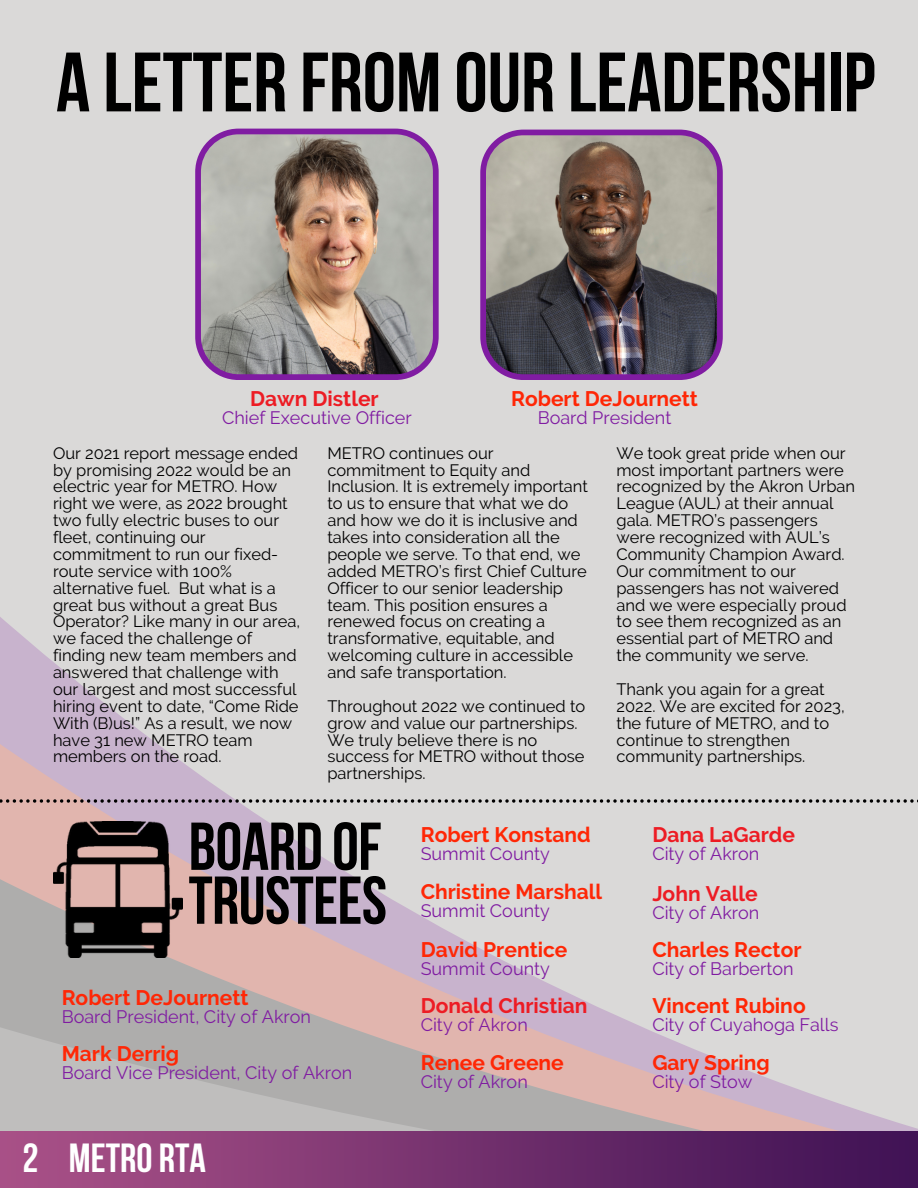
<style>
.page{position:relative;width:918px;height:1188px;background:#fff}
.page>*{position:absolute;margin:0;border:0;box-sizing:border-box;transform-origin:0 0}
.t1{font:700 84px "Bebas Neue";color:#000}
.t2{font:700 67.5px/54px "Bebas Neue";letter-spacing:-.01em;color:#000}
.t3{font:700 40.5px "Bebas Neue";color:#fff}
.t4{font:700 21px "Raleway";color:#ff2706}
.t5{font:700 21px "Raleway";color:#ed1c24}
.t6{font:18px "Raleway";color:#801ca2}
.t7{font:16.5px/16.8px "Raleway";color:#000}
</style>
<div class="page">
<div style="left:0;top:0;width:918px;height:130px;background:#dad9d8"></div>
<div style="left:0;top:130px;width:918px;height:303px;background:#dad9d8"></div>
<div style="left:0;top:433px;width:918px;height:333px;background:#dad9d8"></div>
<svg style="left:0;top:766px;width:918px;height:366px;background:#cec4c6"></svg>
<svg style="left:0;top:799px;width:918px;height:4px;background:#8f8a8c"></svg>
<img style="left:53px;top:822px;width:129px;height:136px">
<svg style="left:195px;top:129px;width:244px;height:251px;background:#a59293"></svg>
<svg style="left:480px;top:130px;width:243px;height:250px;background:#7a6c72"></svg>
<img style="left:0;top:1132px;width:918px;height:56px">
<h1 class="t1" style="left:56px;top:48px;width:821px">A LETTER FROM OUR LEADERSHIP</h1>
<p class="t5" style="left:250px;top:386px;width:130px">Dawn Distler</p>
<p class="t6" style="left:222px;top:407px;width:191px">Chief Executive Officer</p>
<p class="t4" style="left:511px;top:386px;width:188px">Robert DeJournett</p>
<p class="t6" style="left:538px;top:407px;width:135px">Board President</p>
<p class="t7" style="left:53px;top:445px;width:249px">Our 2021 report message ended by promising 2022 would be an electric year for METRO. How right we were, as 2022 brought two fully electric buses to our fleet, continuing our commitment to run our fixed&shy;route service with 100% alternative fuel. But what is a great bus without a great Bus<br>Operator? Like many in our area, we faced the challenge of finding new team members and answered that challenge with our largest and most successful hiring event to date, “Come Ride<br>With (B)us!” As a result, we now have 31 new METRO team members on the road.</p>
<p class="t7" style="left:327px;top:445px;width:262px">METRO continues our commitment to Equity and<br>Inclusion. It is extremely important to us to ensure that what we do and how we do it is inclusive and takes into consideration all the people we serve. To that end, we added METRO’s first Chief Culture<br>Officer to our senior leadership team. This position ensures a renewed focus on creating a transformative, equitable, and welcoming culture in accessible and safe transportation.</p>
<p class="t7" style="left:327px;top:698px;width:260px">Throughout 2022 we continued to grow and value our partnerships.<br>We truly believe there is no success for METRO without those partnerships.</p>
<p class="t7" style="left:616px;top:445px;width:240px">We took great pride when our most important partners were recognized by the Akron Urban<br>League (AUL) at their annual gala. METRO’s passengers were recognized with AUL’s<br>Community Champion Award.<br>Our commitment to our passengers has not waivered and we were especially proud to see them recognized as an essential part of METRO and the community we serve.</p>
<p class="t7" style="left:616px;top:681px;width:230px">Thank you again for a great<br>2022. We are excited for 2023, the future of METRO, and to continue to strengthen community partnerships.</p>
<h2 class="t2" style="left:189px;top:826px;width:200px">BOARD OF<br>TRUSTEES</h2>
<p class="t4" style="left:62px;top:985px;width:188px">Robert DeJournett</p>
<p class="t6" style="left:62px;top:1006px;width:251px">Board President, City of Akron</p>
<p class="t4" style="left:62px;top:1041px;width:119px">Mark Derrig</p>
<p class="t6" style="left:62px;top:1062px;width:292px">Board Vice President, City of Akron</p>
<p class="t4" style="left:421px;top:823px;width:171px">Robert Konstand</p>
<p class="t6" style="left:421px;top:843px;width:131px">Summit County</p>
<p class="t4" style="left:421px;top:879px;width:183px">Christine Marshall</p>
<p class="t6" style="left:421px;top:900px;width:131px">Summit County</p>
<p class="t4" style="left:421px;top:937px;width:148px">David Prentice</p>
<p class="t6" style="left:421px;top:958px;width:131px">Summit County</p>
<p class="t5" style="left:421px;top:994px;width:168px">Donald Christian</p>
<p class="t6" style="left:421px;top:1014px;width:109px">City of Akron</p>
<p class="t4" style="left:421px;top:1050px;width:145px">Renee Greene</p>
<p class="t6" style="left:421px;top:1071px;width:109px">City of Akron</p>
<p class="t5" style="left:652px;top:823px;width:144px">Dana LaGarde</p>
<p class="t6" style="left:652px;top:843px;width:109px">City of Akron</p>
<p class="t5" style="left:652px;top:881px;width:107px">John Valle</p>
<p class="t6" style="left:652px;top:902px;width:109px">City of Akron</p>
<p class="t4" style="left:652px;top:937px;width:151px">Charles Rector</p>
<p class="t6" style="left:652px;top:958px;width:143px">City of Barberton</p>
<p class="t4" style="left:652px;top:994px;width:155px">Vincent Rubino</p>
<p class="t6" style="left:652px;top:1014px;width:188px">City of Cuyahoga Falls</p>
<p class="t4" style="left:652px;top:1050px;width:119px">Gary Spring</p>
<p class="t6" style="left:652px;top:1071px;width:102px">City of Stow</p>
<h3 class="t3" style="left:22px;top:1141px;width:185px">2 METRO RTA</h3>
</div>
